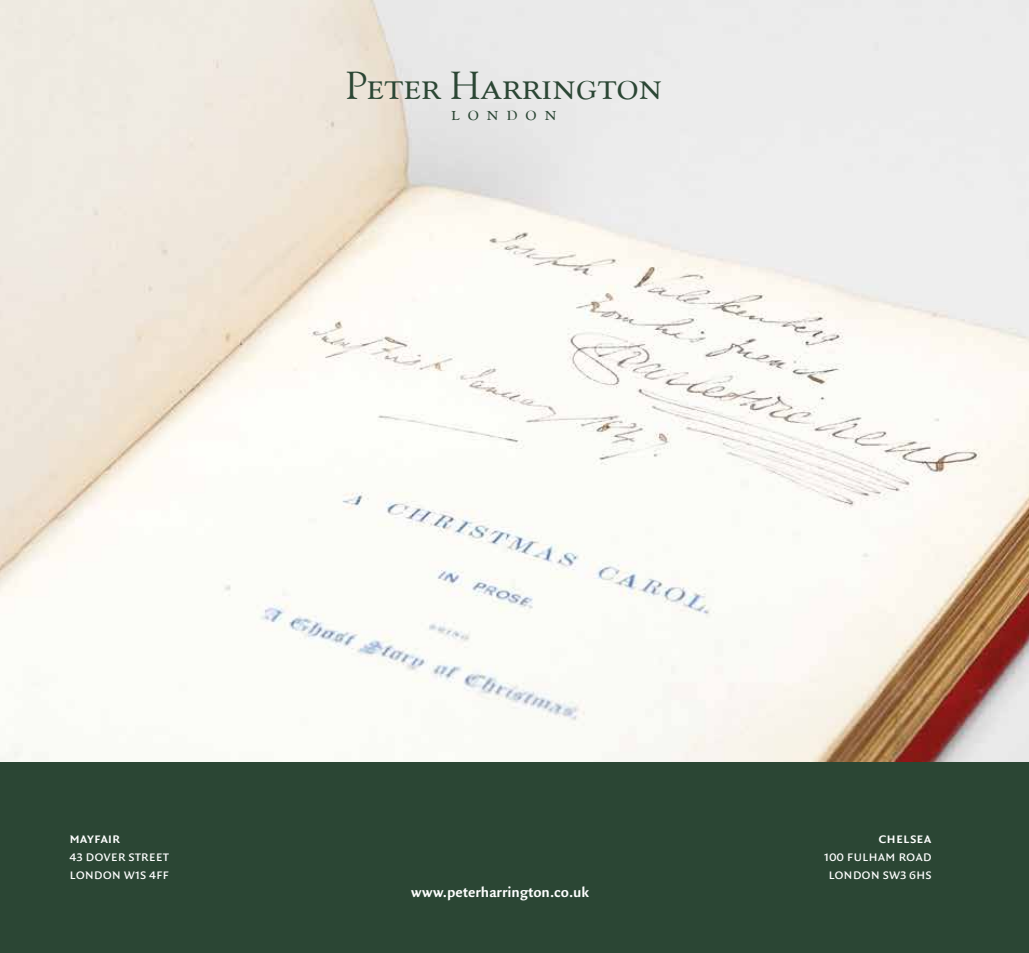
<style>
.page{position:relative;width:1029px;height:953px;background:#fff}
.page>*{position:absolute;margin:0;border:0;box-sizing:border-box;transform-origin:0 0}
.t1{font:39px "Goudy SC";color:#2b4634}
.t2{font:19.95px "Goudy SC";letter-spacing:.39em;color:#2b4634}
.t3{font:15px/18px "Quadraat Sans OT";letter-spacing:-.01em;color:#fff}
.t4{font:15px "Quadraat Sans OT Bld";color:#fff}
.t5{font:600 15px "Quadraat Sans OT";letter-spacing:-.005em;color:#fff}
</style>
<div class="page">
<div style="left:0;top:0;width:1029px;height:952px;background:#2b4634"></div>
<img style="left:0;top:0;width:1029px;height:761px">
<h1 class="t1" style="left:345px;top:63px;width:319px">Peter Harrington</h1>
<h2 class="t2" style="left:451px;top:102px;width:107px">london</h2>
<p class="t5" style="left:70px;top:827px;width:52px">mayfair</p>
<p class="t3" style="left:70px;top:846px;width:101px">43 Dover Street<br>London w1s 4ff</p>
<p class="t4" style="left:411px;top:881px;width:180px">www.peterharrington.co.uk</p>
<p class="t5" style="left:878px;top:827px;width:55px">chelsea</p>
<p class="t3" style="left:824px;top:846px;width:109px">100 Fulham Road<br>London sw3 6hs</p>
</div>
